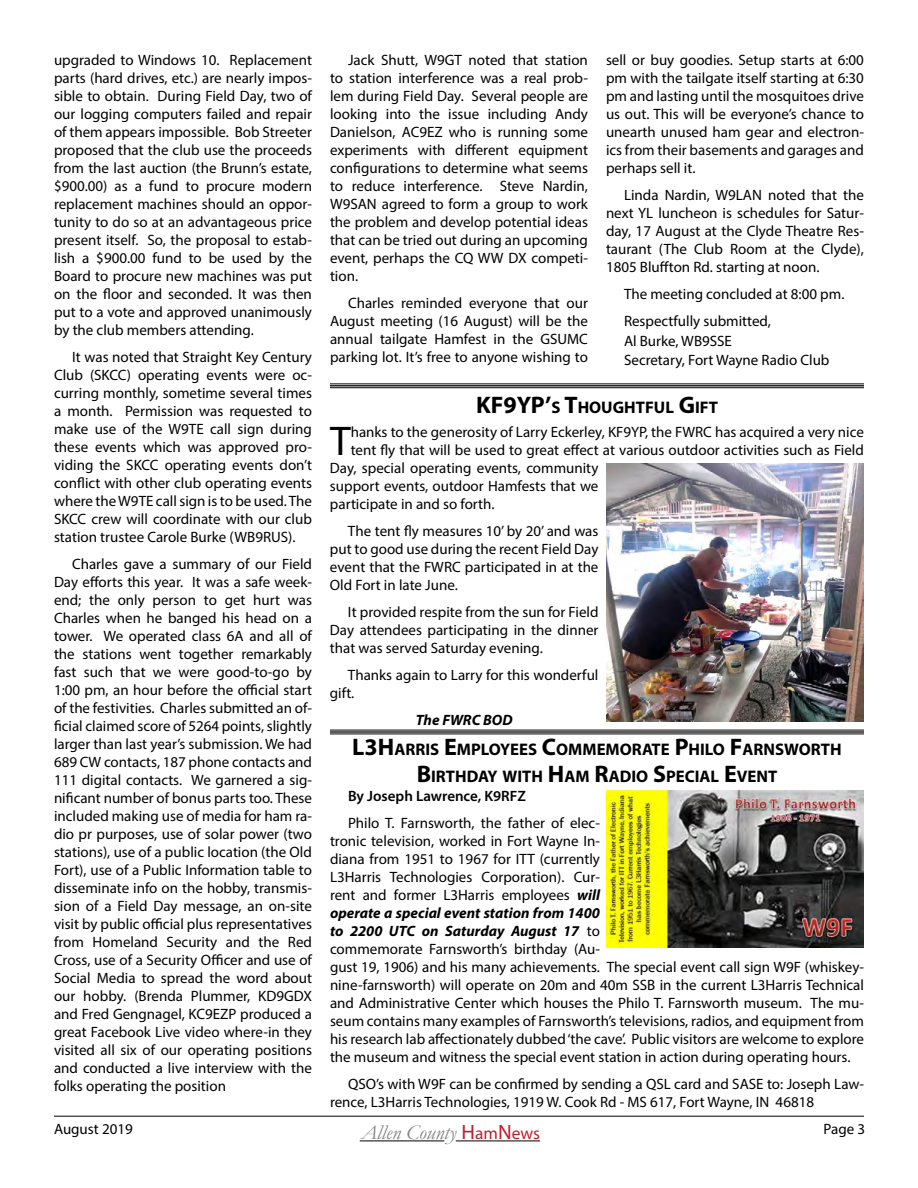
<style>
.page{position:relative;width:918px;height:1188px;background:#fff}
.page>*{position:absolute;margin:0;border:0;box-sizing:border-box;transform-origin:0 0}
.t1{font:41.7px "Myriad Pro";color:#000}
.t2{font:italic 20.85px "Garamond";color:#808285}
.t3{font:700 16.8px/27px "Myriad Pro";color:#000;text-align:center}
.t4{font:15px/18px "Myriad Pro";color:#000;text-align:justify}
.t5{font:600 15px "Myriad Pro";color:#000}
.t6{font:italic 700 15px "Myriad Pro";color:#000}
.s1{font-size:24px}
.s2{font-weight:700;font-style:italic}
.s3{font-family:"Myriad Pro";font-style:normal;color:#be1e2d}
.s4{font-family:"Myriad Pro";font-style:normal;font-size:17.4px;color:#be1e2d}
</style>
<div class="page">
<hr style="left:360px;top:1140px;width:84px;height:1px;background:#000">
<hr style="left:456px;top:1140px;width:84px;height:1px;background:#000">
<hr style="left:54px;top:1116px;width:810px;height:1px;background:#000">
<img style="left:606px;top:464px;width:258px;height:258px">
<img style="left:606px;top:790px;width:258px;height:158px">
<hr style="left:330px;top:384px;width:534px;height:1px;background:#000">
<hr style="left:330px;top:385px;width:534px;height:1px;background:#000">
<hr style="left:330px;top:387px;width:534px;height:1px;background:#000">
<hr style="left:330px;top:730px;width:534px;height:1px;background:#000">
<hr style="left:330px;top:731px;width:534px;height:2px;background:#000">
<hr style="left:330px;top:734px;width:534px;height:1px;background:#000">
<p class="t4" style="left:54px;top:51px;width:260px">upgraded to Windows 10. Replacement parts (hard drives, etc.) are nearly impos&shy;sible to obtain. During Field Day, two of our logging computers failed and repair of them appears impossible. Bob Streeter proposed that the club use the proceeds from the last auction (the Brunn’s estate, $900.00) as a fund to procure modern replacement machines should an oppor&shy;tunity to do so at an advantageous price present itself. So, the proposal to estab&shy;lish a $900.00 fund to be used by the Board to procure new machines was put on the floor and seconded. It was then put to a vote and approved unanimously by the club members attending.</p>
<p class="t4" style="left:54px;top:348px;width:260px;text-indent:18px">It was noted that Straight Key Century Club (SKCC) operating events were oc&shy;curring monthly, sometime several times a month. Permission was requested to make use of the W9TE call sign during these events which was approved pro&shy;viding the SKCC operating events don’t conflict with other club operating events where the W9TE call sign is to be used. The SKCC crew will coordinate with our club station trustee Carole Burke (WB9RUS).</p>
<p class="t4" style="left:54px;top:555px;width:260px;text-indent:18px">Charles gave a summary of our Field Day efforts this year. It was a safe week&shy;end; the only person to get hurt was Charles when he banged his head on a tower. We operated class 6A and all of the stations went together remarkably fast such that we were good-to-go by 1:00 pm, an hour before the official start of the festivities. Charles submitted an of&shy;ficial claimed score of 5264 points, slightly larger than last year’s submission. We had 689 CW contacts, 187 phone contacts and 111 digital contacts. We garnered a sig&shy;nificant number of bonus parts too. These included making use of media for ham ra&shy;dio pr purposes, use of solar power (two stations), use of a public location (the Old Fort), use of a Public Information table to disseminate info on the hobby, transmis&shy;sion of a Field Day message, an on-site visit by public official plus representatives from Homeland Security and the Red Cross, use of a Security Officer and use of Social Media to spread the word about our hobby. (Brenda Plummer, KD9GDX and Fred Gengnagel, KC9EZP produced a great Facebook Live video where-in they visited all six of our operating positions and conducted a live interview with the folks operating the position</p>
<p class="t4" style="left:330px;top:51px;width:260px;text-indent:18px">Jack Shutt, W9GT noted that station to station interference was a real prob&shy;lem during Field Day. Several people are looking into the issue including Andy Danielson, AC9EZ who is running some experiments with different equipment configurations to determine what seems to reduce interference. Steve Nardin, W9SAN agreed to form a group to work the problem and develop potential ideas that can be tried out during an upcoming event, perhaps the CQ WW DX competi&shy;tion.</p>
<p class="t4" style="left:330px;top:294px;width:260px;text-indent:18px">Charles reminded everyone that our August meeting (16 August) will be the annual tailgate Hamfest in the GSUMC parking lot. It’s free to anyone wishing to</p>
<p class="t4" style="left:606px;top:51px;width:260px">sell or buy goodies. Setup starts at 6:00 pm with the tailgate itself starting at 6:30 pm and lasting until the mosquitoes drive us out. This will be everyone’s chance to unearth unused ham gear and electron&shy;ics from their basements and garages and perhaps sell it.</p>
<p class="t4" style="left:606px;top:186px;width:260px;text-indent:18px">Linda Nardin, W9LAN noted that the next YL luncheon is schedules for Satur&shy;day, 17 August at the Clyde Theatre Res&shy;taurant (The Club Room at the Clyde), 1805 Bluffton Rd. starting at noon.</p>
<p class="t4" style="left:624px;top:280px;width:222px;line-height:27px">The meeting concluded at 8:00 pm.<br>Respectfully submitted,</p>
<p class="t4" style="left:624px;top:331px;width:207px;line-height:19.5px">Al Burke, WB9SSE<br>Secretary, Fort Wayne Radio Club</p>
<p class="t3" style="left:476px;top:393px;width:234px"><span class="s1">KF9YP’</span>S <span class="s1">T</span>HOUGHTFUL <span class="s1">G</span>IFT</p>
<h1 class="t1" style="left:330px;top:415px;width:22px">T</h1>
<p class="t4" style="left:351px;top:422px;width:515px">hanks to the generosity of Larry Eckerley, KF9YP, the FWRC has acquired a very nice</p>
<p class="t4" style="left:351px;top:440px;width:515px">tent fly that will be used to great effect at various outdoor activities such as Field</p>
<p class="t4" style="left:330px;top:458px;width:270px">Day, special operating events, community</p>
<p class="t4" style="left:330px;top:476px;width:270px">support events, outdoor Hamfests that we</p>
<p class="t4" style="left:330px;top:494px;width:166px">participate in and so forth.</p>
<p class="t4" style="left:330px;top:521px;width:270px;text-indent:18px">The tent fly measures 10’ by 20’ and was put to good use during the recent Field Day event that the FWRC participated in at the Old Fort in late June.</p>
<p class="t4" style="left:330px;top:602px;width:270px;text-indent:18px">It provided respite from the sun for Field Day attendees participating in the dinner that was served Saturday evening.</p>
<p class="t4" style="left:330px;top:665px;width:270px;text-indent:18px">Thanks again to Larry for this wonderful gift.</p>
<p class="t6" style="left:416px;top:710px;width:99px">The FWRC BOD</p>
<p class="t3" style="left:352px;top:735px;width:491px"><span class="s1">L3H</span>ARRIS <span class="s1">E</span>MPLOYEES <span class="s1">C</span>OMM EMORATE <span class="s1">P</span>HILO <span class="s1">F</span>ARNSWORTH<br><span class="s1">B</span>IRTHDAY WITH <span class="s1">H</span>AM <span class="s1">R</span>ADIO <span class="s1">S</span>PECIAL <span class="s1">E</span>VENT</p>
<p class="t5" style="left:348px;top:787px;width:179px">By Joseph Lawrence, K9RFZ</p>
<p class="t4" style="left:330px;top:814px;width:536px;text-align:left;text-indent:18px">Philo T. Farnsworth, the father of elec-<br>tronic television, worked in Fort Wayne In-<br>diana from 1951 to 1967 for ITT (currently<br>L3Harris Technologies Corporation). Cur-<br>rent and former L3Harris employees <span class="s2">will<br>operate a special event station from 1400<br>to 2200 UTC on Saturday August 17</span> to<br>commemorate Farnsworth’s birthday (Au-<br>gust 19, 1906) and his many achievements. The special event call sign W9F (whiskey&shy;nine-farnsworth) will operate on 20m and 40m SSB in the current L3Harris Technical and Administrative Center which houses the Philo T. Farnsworth museum. The mu&shy;seum contains many examples of Farnsworth’s televisions, radios, and equipment from his research lab affectionately dubbed ‘the cave’. Public visitors are welcome to explore the museum and witness the special event station in action during operating hours.</p>
<p class="t4" style="left:330px;top:1075px;width:535px;text-indent:18px">QSO’s with W9F can be confirmed by sending a QSL card and SASE to: Joseph Law&shy;rence, L3Harris Technologies, 1919 W. Cook Rd - MS 617, Fort Wayne, IN 46818</p>
<p class="t4" style="left:54px;top:1120px;width:80px">August 2019</p>
<h2 class="t2" style="left:361px;top:1118px;width:180px">Allen County <span class="s3">H</span><span class="s4">am</span><span class="s3">N</span><span class="s4">ews</span></h2>
<p class="t4" style="left:824px;top:1120px;width:43px">Page 3</p>
</div>
